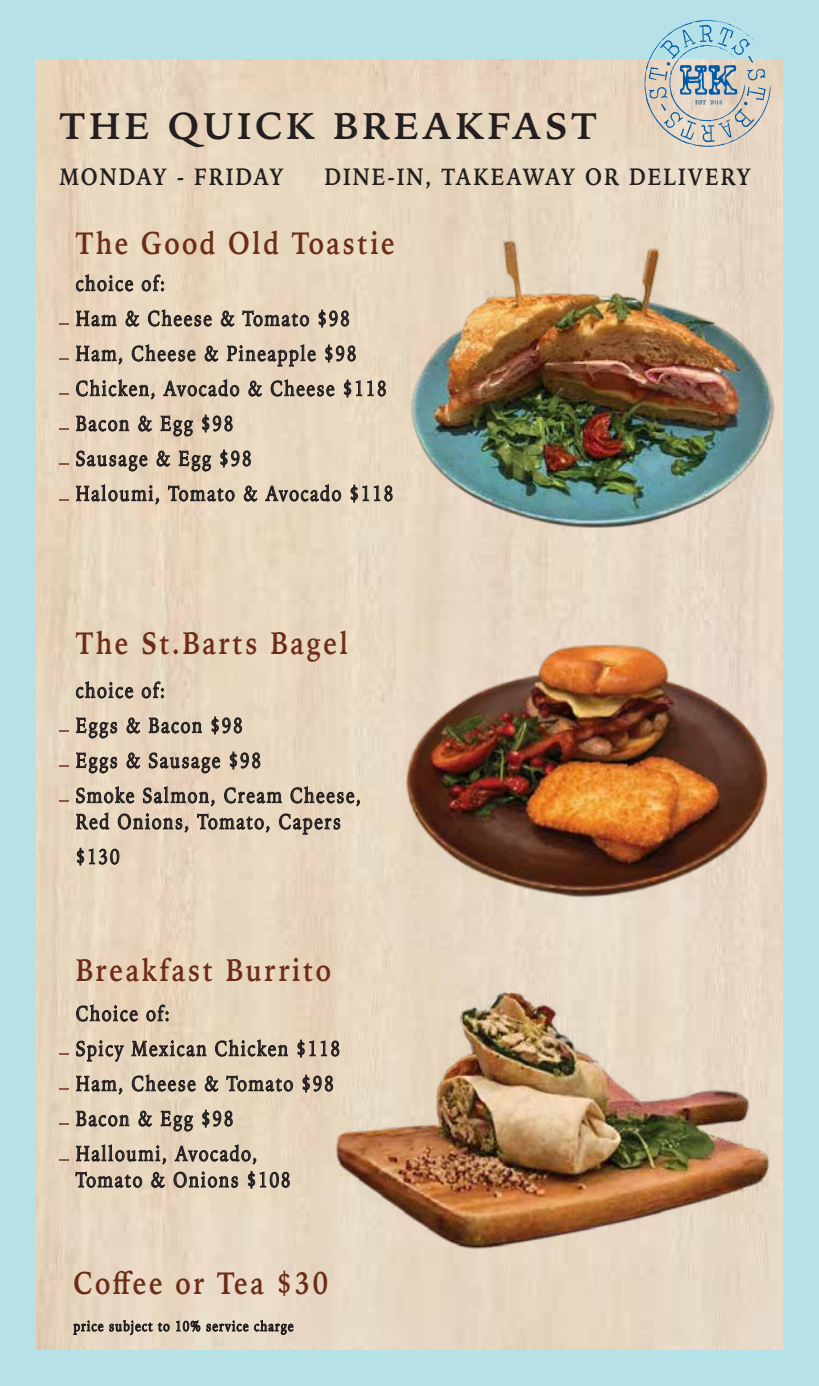
<style>
.page{position:relative;width:819px;height:1386px;background:#b6e2e7}
.page>*{position:absolute;margin:0;border:0;box-sizing:border-box;transform-origin:0 0}
.t1{font:700 37.27px "Iowan Old Style";letter-spacing:.1em;color:#231f20}
.t2{font:700 31.15px "Iowan Old Style";letter-spacing:.1em;color:#6c2c17;scale:.83 1}
.t3{font:700 23.62px "Iowan Old Style";letter-spacing:.1em;color:#231f20;scale:.85 1}
.t4{font:21px/35px "Iowan Old Style";letter-spacing:.1em;color:#231f20;scale:.83 1}
</style>
<div class="page">
<img style="left:36px;top:60px;width:747px;height:1290px">
<svg style="left:645px;top:20px;width:126px;height:64px"></svg>
<svg style="left:73px;top:1320px;width:97px;height:16px"></svg>
<svg style="left:176px;top:1320px;width:118px;height:15px"></svg>
<svg style="left:76px;top:274px;width:57px;height:18px"></svg>
<svg style="left:142px;top:274px;width:22px;height:18px"></svg>
<svg style="left:76px;top:311px;width:41px;height:16px"></svg>
<svg style="left:126px;top:310px;width:13px;height:17px"></svg>
<svg style="left:148px;top:309px;width:64px;height:18px"></svg>
<svg style="left:221px;top:310px;width:14px;height:17px"></svg>
<svg style="left:242px;top:310px;width:67px;height:17px"></svg>
<svg style="left:318px;top:309px;width:31px;height:18px"></svg>
<svg style="left:76px;top:346px;width:46px;height:19px"></svg>
<svg style="left:132px;top:344px;width:64px;height:18px"></svg>
<svg style="left:205px;top:345px;width:14px;height:17px"></svg>
<svg style="left:227px;top:344px;width:89px;height:24px"></svg>
<svg style="left:325px;top:344px;width:31px;height:18px"></svg>
<svg style="left:76px;top:379px;width:79px;height:21px"></svg>
<svg style="left:163px;top:379px;width:76px;height:19px"></svg>
<svg style="left:248px;top:380px;width:14px;height:17px"></svg>
<svg style="left:271px;top:379px;width:64px;height:18px"></svg>
<svg style="left:344px;top:379px;width:42px;height:18px"></svg>
<svg style="left:76px;top:415px;width:53px;height:17px"></svg>
<svg style="left:138px;top:415px;width:14px;height:17px"></svg>
<svg style="left:160px;top:416px;width:33px;height:21px"></svg>
<svg style="left:202px;top:414px;width:31px;height:18px"></svg>
<svg style="left:76px;top:450px;width:72px;height:22px"></svg>
<svg style="left:156px;top:450px;width:14px;height:17px"></svg>
<svg style="left:179px;top:451px;width:32px;height:21px"></svg>
<svg style="left:220px;top:449px;width:31px;height:18px"></svg>
<svg style="left:76px;top:484px;width:83px;height:21px"></svg>
<svg style="left:168px;top:485px;width:67px;height:17px"></svg>
<svg style="left:244px;top:485px;width:14px;height:17px"></svg>
<svg style="left:265px;top:484px;width:76px;height:19px"></svg>
<svg style="left:350px;top:484px;width:43px;height:18px"></svg>
<svg style="left:60px;top:323px;width:9px;height:2px"></svg>
<svg style="left:60px;top:358px;width:9px;height:2px"></svg>
<svg style="left:60px;top:393px;width:9px;height:2px"></svg>
<svg style="left:60px;top:428px;width:9px;height:2px"></svg>
<svg style="left:60px;top:463px;width:9px;height:2px"></svg>
<svg style="left:60px;top:730px;width:9px;height:2px"></svg>
<svg style="left:60px;top:765px;width:9px;height:2px"></svg>
<svg style="left:60px;top:800px;width:9px;height:2px"></svg>
<svg style="left:60px;top:1053px;width:9px;height:2px"></svg>
<svg style="left:60px;top:1088px;width:9px;height:2px"></svg>
<svg style="left:60px;top:1123px;width:9px;height:2px"></svg>
<svg style="left:60px;top:1159px;width:9px;height:2px"></svg>
<svg style="left:76px;top:681px;width:57px;height:18px"></svg>
<svg style="left:142px;top:681px;width:22px;height:18px"></svg>
<svg style="left:76px;top:717px;width:41px;height:22px"></svg>
<svg style="left:126px;top:717px;width:14px;height:17px"></svg>
<svg style="left:149px;top:717px;width:53px;height:17px"></svg>
<svg style="left:211px;top:716px;width:31px;height:18px"></svg>
<svg style="left:76px;top:752px;width:41px;height:22px"></svg>
<svg style="left:126px;top:752px;width:14px;height:17px"></svg>
<svg style="left:149px;top:752px;width:71px;height:22px"></svg>
<svg style="left:230px;top:751px;width:30px;height:18px"></svg>
<svg style="left:76px;top:786px;width:58px;height:18px"></svg>
<svg style="left:143px;top:786px;width:72px;height:21px"></svg>
<svg style="left:224px;top:787px;width:58px;height:17px"></svg>
<svg style="left:290px;top:786px;width:70px;height:21px"></svg>
<svg style="left:76px;top:812px;width:34px;height:18px"></svg>
<svg style="left:118px;top:813px;width:70px;height:20px"></svg>
<svg style="left:197px;top:813px;width:73px;height:20px"></svg>
<svg style="left:279px;top:813px;width:61px;height:23px"></svg>
<svg style="left:77px;top:848px;width:43px;height:18px"></svg>
<img style="left:397px;top:618px;width:380px;height:294px">
<img style="left:409px;top:84px;width:368px;height:469px">
<svg style="left:76px;top:1004px;width:62px;height:18px"></svg>
<svg style="left:146px;top:1004px;width:23px;height:18px"></svg>
<svg style="left:76px;top:1040px;width:48px;height:23px"></svg>
<svg style="left:76px;top:1076px;width:46px;height:19px"></svg>
<svg style="left:131px;top:1039px;width:144px;height:54px"></svg>
<svg style="left:76px;top:1111px;width:53px;height:16px"></svg>
<svg style="left:138px;top:1111px;width:14px;height:16px"></svg>
<svg style="left:161px;top:1111px;width:32px;height:21px"></svg>
<svg style="left:202px;top:1110px;width:31px;height:18px"></svg>
<svg style="left:76px;top:1144px;width:90px;height:21px"></svg>
<svg style="left:175px;top:1144px;width:82px;height:21px"></svg>
<svg style="left:75px;top:1171px;width:67px;height:17px"></svg>
<svg style="left:151px;top:1172px;width:14px;height:16px"></svg>
<svg style="left:174px;top:1171px;width:64px;height:17px"></svg>
<svg style="left:248px;top:1171px;width:27px;height:18px"></svg>
<img style="left:275px;top:955px;width:502px;height:315px">
<h1 class="t1" style="left:60px;top:92px;width:539px">THE QUICK BREAKFAST</h1>
<p class="t3" style="left:60px;top:156px;width:265px">MONDAY - FRIDAY</p>
<p class="t3" style="left:324px;top:156px;width:503px">DINE-IN, TAKEAWAY OR DELIVERY</p>
<h2 class="t2" style="left:76px;top:215px;width:386px">The Good Old Toastie</h2>
<p class="t4" style="left:76px;top:265px;width:384px">choice of:<br>Ham &amp; Cheese &amp; Tomato $98<br>Ham, Cheese &amp; Pineapple $98<br>Chicken, Avocado &amp; Cheese $118<br>Bacon &amp; Egg $98<br>Sausage &amp; Egg $98<br>Haloumi, Tomato &amp; Avocado $118</p>
<h2 class="t2" style="left:76px;top:615px;width:329px">The St.Barts Bagel</h2>
<p class="t4" style="left:76px;top:672px;width:345px">choice of:<br>Eggs &amp; Bacon $98<br>Eggs &amp; Sausage $98<br>Smoke Salmon, Cream Cheese,</p>
<p class="t4" style="left:76px;top:803px;width:321px">Red Onions, Tomato, Capers $130</p>
<h2 class="t2" style="left:76px;top:942px;width:309px">Breakfast Burrito</h2>
<p class="t4" style="left:76px;top:995px;width:320px">Choice of:<br>Spicy Mexican Chicken $118<br>Ham, Cheese &amp; Tomato $98<br>Bacon &amp; Egg $98<br>Halloumi, Avocado,</p>
<p class="t4" style="left:76px;top:1161px;width:260px">Tomato &amp; Onions $108</p>
<h2 class="t2" style="left:74px;top:1255px;width:308px">Coffee or Tea $30</h2>
</div>
